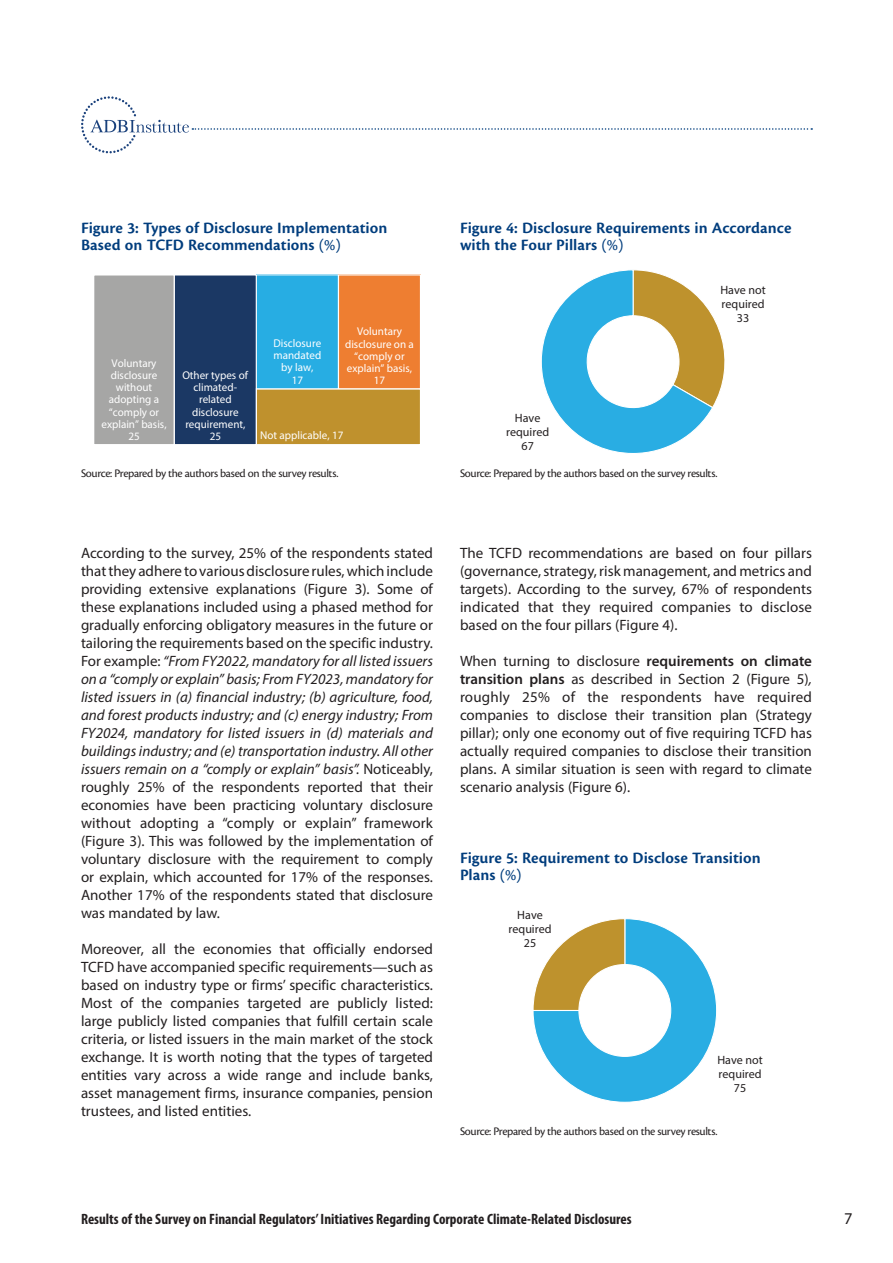
<style>
.page{position:relative;width:893px;height:1263px;background:#fff}
.page>*{position:absolute;margin:0;border:0;box-sizing:border-box;transform-origin:0 0}
.ADBI_brief_Figure_ti{font:16.5px/16.5px "Cronos Pro Semibold Capt";color:#013d7d}
.t1{font:16.5px "Myriad Pro";color:#231f20}
.ADBI_brief_Body_text{font:15px/18px "Myriad Pro";color:#231f20;text-align:justify}
.t2{font:700 condensed 15px "Myriad Pro";color:#231f20}
.ADBI_brief_Figure_so{font:12px "Cronos Pro";letter-spacing:-.03em;color:#231f20}
.t3{font:12px/14.1px "Myriad Pro";color:#231f20;text-align:center}
.t4{font:11.25px/12.3px "Myriad Pro";color:#fff;text-align:center}
.s1{font-family:"Cronos Pro"}
.s2{font-style:italic}
.s3{font-weight:600}
</style>
<div class="page">
<svg style="left:81px;top:96px;width:731px;height:57px"></svg>
<div style="left:94px;top:275px;width:80px;height:170px;background:#a6a6a5"></div>
<div style="left:93px;top:274px;width:82px;height:171px;border:1px solid #fff"></div>
<div style="left:174px;top:275px;width:82px;height:170px;background:#1b3864"></div>
<div style="left:174px;top:274px;width:83px;height:171px;border:1px solid #fff"></div>
<div style="left:256px;top:275px;width:82px;height:114px;background:#27ade3"></div>
<div style="left:256px;top:274px;width:83px;height:115px;border:1px solid #fff"></div>
<div style="left:338px;top:275px;width:82px;height:114px;background:#ee7e31"></div>
<div style="left:338px;top:274px;width:83px;height:116px;border:1px solid #fff"></div>
<div style="left:256px;top:389px;width:164px;height:56px;background:#bf912d"></div>
<div style="left:256px;top:388px;width:165px;height:57px;border:1px solid #fff"></div>
<svg style="left:541px;top:270px;width:184px;height:184px"></svg>
<svg style="left:533px;top:918px;width:184px;height:185px"></svg>
<p class="ADBI_brief_Figure_ti" style="left:81px;top:220px;width:308px">Figure 3: Types of Disclosure Implementation<br>Based on TCFD Recommendations <span class="s1">(%)</span></p>
<p class="t4" style="left:111px;top:356px;width:48px">Voluntary disclosure without</p>
<p class="t4" style="left:101px;top:393px;width:67px">adopting a “comply or explain” basis,<br>25</p>
<p class="t4" style="left:182px;top:369px;width:67px">Other types of climated&shy;related</p>
<p class="t4" style="left:185px;top:405px;width:62px">disclosure requirement,<br>25</p>
<p class="t4" style="left:274px;top:337px;width:49px">Disclosure</p>
<p class="t4" style="left:274px;top:349px;width:49px">mandated</p>
<p class="t4" style="left:281px;top:361px;width:34px">by law,<br>17</p>
<p class="t4" style="left:345px;top:325px;width:70px">Voluntary disclosure on a</p>
<p class="t4" style="left:347px;top:350px;width:67px">“comply or explain” basis,<br>17</p>
<p class="t4" style="left:260px;top:428px;width:85px">Not applicable, 17</p>
<p class="ADBI_brief_Figure_so" style="left:81px;top:467px;width:259px">Source: Prepared by the authors based on the survey results.</p>
<p class="ADBI_brief_Figure_ti" style="left:460px;top:220px;width:333px">Figure 4: Disclosure Requirements in Accordance with the Four Pillars <span class="s1">(%)</span></p>
<p class="t3" style="left:506px;top:410px;width:45px">Have required<br>67</p>
<p class="t3" style="left:720px;top:282px;width:47px">Have not required<br>33</p>
<p class="ADBI_brief_Figure_so" style="left:460px;top:467px;width:259px">Source: Prepared by the authors based on the survey results.</p>
<p class="ADBI_brief_Body_text" style="left:81px;top:544px;width:354px">According to the survey, 25% of the respondents stated thatthey adhere tovariousdisclosure rules,whichinclude providing extensive explanations (Figure 3). Some of these explanations included using a phased method for gradually enforcing obligatory measures in the future or tailoring the requirements based on the specific industry.<br>For example: <span class="s2">“From FY2022, mandatory for all listed issuers on a “comply or explain” basis; From FY2023, mandatory for listed issuers in (a) financial industry; (b) agriculture, food, and forest products industry; and (c) energy industry; From FY2024, mandatory for listed issuers in (d) materials and buildings industry; and (e) transportation industry. All other issuers remain on a “comply or explain” basis”.</span> Noticeably, roughly 25% of the respondents reported that their economies have been practicing voluntary disclosure without adopting a “comply or explain” framework (Figure 3). This was followed by the implementation of voluntary disclosure with the requirement to comply or explain, which accounted for 17% of the responses.<br>Another 17% of the respondents stated that disclosure was mandated by law.</p>
<p class="ADBI_brief_Body_text" style="left:81px;top:940px;width:354px">Moreover, all the economies that officially endorsed TCFD have accompanied specific requirements—such as based on industry type or firms’ specific characteristics.<br>Most of the companies targeted are publicly listed: large publicly listed companies that fulfill certain scale criteria, or listed issuers in the main market of the stock exchange. It is worth noting that the types of targeted entities vary across a wide range and include banks, asset management firms, insurance companies, pension trustees, and listed entities.</p>
<p class="ADBI_brief_Body_text" style="left:460px;top:544px;width:353px">The TCFD recommendations are based on four pillars (governance, strategy, risk management, and metrics and targets). According to the survey, 67% of respondents indicated that they required companies to disclose based on the four pillars (Figure 4).</p>
<p class="ADBI_brief_Body_text" style="left:460px;top:652px;width:353px">When turning to disclosure <span class="s3">requirements on climate transition plans</span> as described in Section 2 (Figure 5)<span class="s2">, </span>roughly 25% of the respondents have required companies to disclose their transition plan (Strategy pillar); only one economy out of five requiring TCFD has actually required companies to disclose their transition plans. A similar situation is seen with regard to climate scenario analysis (Figure 6).</p>
<p class="ADBI_brief_Figure_ti" style="left:460px;top:850px;width:302px">Figure 5: Requirement to Disclose Transition<br>Plans <span class="s1">(%)</span></p>
<p class="t3" style="left:509px;top:907px;width:45px">Have required<br>25</p>
<p class="t3" style="left:717px;top:1052px;width:47px">Have not required<br>75</p>
<p class="ADBI_brief_Figure_so" style="left:460px;top:1124px;width:259px">Source: Prepared by the authors based on the survey results.</p>
<p class="t2" style="left:81px;top:1210px;width:552px">Results of the Survey on Financial Regulators’ Initiatives Regarding Corporate Climate-Related Disclosures</p>
<p class="t1" style="left:844px;top:1208px;width:10px">7</p>
</div>
